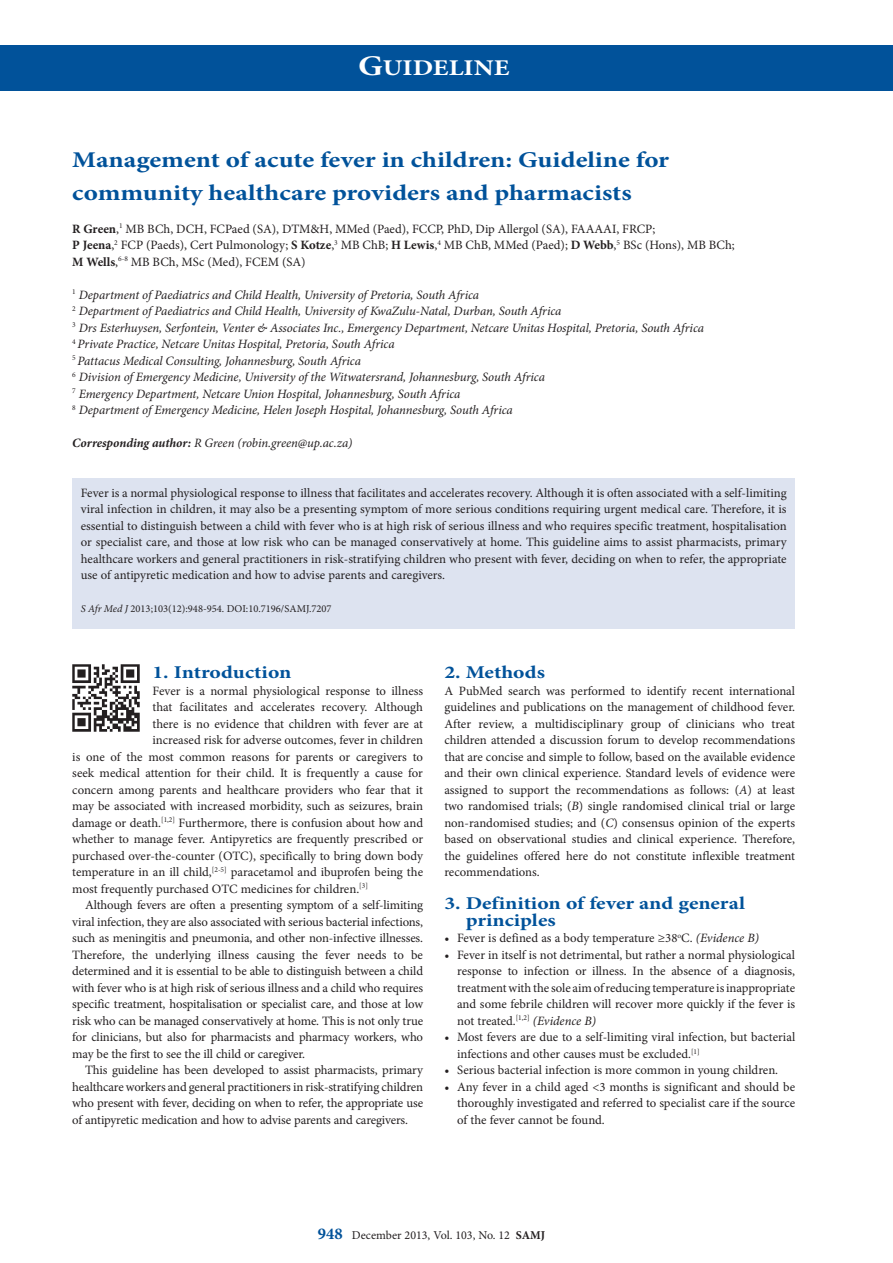
<style>
.page{position:relative;width:893px;height:1263px;background:#fff}
.page>*{position:absolute;margin:0;border:0;box-sizing:border-box;transform-origin:0 0}
.A_HEAD{font:700 22.5px/33px "Minion Pro";color:#01529a;scale:1.2 1}
.t1{font:700 22.5px "Minion Pro";color:#fff;scale:1.2 1}
.B_HEAD{font:700 18px/16.5px "Minion Pro";color:#01529a;scale:1.2 1}
.BODY_TEXT_1ST_PARAGR{font:12.75px/16.5px "Minion Pro";color:#231f20;text-align:justify}
.BODY_TEXT_INDENT{font:12.75px/16.5px "Minion Pro";letter-spacing:-.015em;color:#231f20;text-align:justify}
.AUTHORS_DETAILS{font:italic 12.75px "Minion Pro";letter-spacing:-.01em;color:#231f20}
.AUTHORS_NAME_UNDER_A{font:12.75px/16.5px "Minion Pro";color:#231f20}
.CORRESPONDING_AUTHOR{font:italic 12.75px "Minion Pro";letter-spacing:-.01em;color:#231f20}
.t2{font:12px "Minion Pro";color:#231f20}
.S_AFR_MED{font:10.5px "Minion Pro";color:#231f20}
.s1{font-size:28.5px}
.s2{font-weight:700}
.s3{font-style:italic}
.s4{font-weight:700;font-size:16.5px;color:#01529a}
</style>
<div class="page">
<div style="left:0;top:45px;width:893px;height:45px;background:#01529a"></div>
<div style="left:72px;top:479px;width:723px;height:150px;background:#dde3f0"></div>
<img style="left:72px;top:664px;width:67px;height:67px">
<h1 class="t1" style="left:358px;top:52px;width:128px"><span class="s1">G</span>UIDELINE</h1>
<h1 class="A_HEAD" style="left:72px;top:143px;width:499px">Management of acute fever in children: Guideline for community healthcare providers and pharmacists</h1>
<p class="AUTHORS_NAME_UNDER_A" style="left:72px;top:220px;width:664px"><span class="s2">R Green</span>,<sup>1</sup> MB BCh, DCH, FCPaed (SA), DTM&amp;H, MMed (Paed), FCCP, PhD, Dip Allergol (SA), FAAAAI, FRCP;<br><span class="s2">P Jeena</span>,<sup>2</sup> FCP (Paeds), Cert Pulmonology; <span class="s2">S Kotze</span>,<sup>3</sup> MB ChB; <span class="s2">H Lewis</span>,<sup>4</sup> MB ChB, MMed (Paed); <span class="s2">D Webb</span>,<sup>5</sup> BSc (Hons), MB BCh;<br><span class="s2">M Wells</span>,<sup>6-8</sup> MB BCh, MSc (Med), FCEM (SA)</p>
<p class="AUTHORS_DETAILS" style="left:72px;top:286px;width:408px"><sup>1</sup> Department of Paediatrics and Child Health, University of Pretoria, South Africa</p>
<p class="AUTHORS_DETAILS" style="left:72px;top:302px;width:491px"><sup>2</sup> Department of Paediatrics and Child Health, University of KwaZulu-Natal, Durban, South Africa</p>
<p class="AUTHORS_DETAILS" style="left:72px;top:319px;width:633px"><sup>3</sup> Drs Esterhuysen, Serfontein, Venter &amp; Associates Inc., Emergency Department, Netcare Unitas Hospital, Pretoria, South Africa</p>
<p class="AUTHORS_DETAILS" style="left:72px;top:335px;width:324px"><sup>4</sup> Private Practice, Netcare Unitas Hospital, Pretoria, South Africa</p>
<p class="AUTHORS_DETAILS" style="left:72px;top:352px;width:290px"><sup>5</sup> Pattacus Medical Consulting, Johannesburg, South Africa</p>
<p class="AUTHORS_DETAILS" style="left:72px;top:368px;width:474px"><sup>6</sup> Division of Emergency Medicine, University of the Witwatersrand, Johannesburg, South Africa</p>
<p class="AUTHORS_DETAILS" style="left:72px;top:385px;width:390px"><sup>7</sup> Emergency Department, Netcare Union Hospital, Johannesburg, South Africa</p>
<p class="AUTHORS_DETAILS" style="left:72px;top:401px;width:442px"><sup>8</sup> Department of Emergency Medicine, Helen Joseph Hospital, Johannesburg, South Africa</p>
<p class="CORRESPONDING_AUTHOR" style="left:72px;top:434px;width:282px"><span class="s2">Corresponding author:</span> R Green (robin.green@up.ac.za)</p>
<p class="BODY_TEXT_1ST_PARAGR" style="left:81px;top:484px;width:707px">Fever is a normal physiological response to illness that facilitates and accelerates recovery. Although it is often associated with a self-limiting viral infection in children, it may also be a presenting symptom of more serious conditions requiring urgent medical care. Therefore, it is essential to distinguish between a child with fever who is at high risk of serious illness and who requires specific treatment, hospitalisation or specialist care, and those at low risk who can be managed conservatively at home. This guideline aims to assist pharmacists, primary healthcare workers and general practitioners in risk-stratifying children who present with fever, deciding on when to refer, the appropriate use of antipyretic medication and how to advise parents and caregivers.</p>
<p class="S_AFR_MED" style="left:81px;top:602px;width:252px"><span class="s3">S Afr Med J</span> 2013;103(12):948-954. DOI:10.7196/SAMJ.7207</p>
<h2 class="B_HEAD" style="left:153px;top:664px;width:117px">1. Introduction</h2>
<p class="BODY_TEXT_1ST_PARAGR" style="left:153px;top:682px;width:272px">Fever is a normal physiological response to illness</p>
<p class="BODY_TEXT_1ST_PARAGR" style="left:153px;top:699px;width:272px">that facilitates and accelerates recovery. Although</p>
<p class="BODY_TEXT_1ST_PARAGR" style="left:153px;top:715px;width:272px">there is no evidence that children with fever are at</p>
<p class="BODY_TEXT_1ST_PARAGR" style="left:153px;top:732px;width:272px">increased risk for adverse outcomes, fever in children</p>
<p class="BODY_TEXT_1ST_PARAGR" style="left:72px;top:748px;width:352px">is one of the most common reasons for parents or caregivers to</p>
<p class="BODY_TEXT_1ST_PARAGR" style="left:72px;top:765px;width:352px">seek medical attention for their child. It is frequently a cause for</p>
<p class="BODY_TEXT_1ST_PARAGR" style="left:72px;top:781px;width:352px">concern among parents and healthcare providers who fear that it</p>
<p class="BODY_TEXT_1ST_PARAGR" style="left:72px;top:798px;width:352px">may be associated with increased morbidity, such as seizures, brain</p>
<p class="BODY_TEXT_1ST_PARAGR" style="left:72px;top:814px;width:352px">damage or death.<sup>[1,2]</sup> Furthermore, there is confusion about how and</p>
<p class="BODY_TEXT_1ST_PARAGR" style="left:72px;top:831px;width:352px">whether to manage fever. Antipyretics are frequently prescribed or</p>
<p class="BODY_TEXT_1ST_PARAGR" style="left:72px;top:847px;width:352px">purchased over-the-counter (OTC), specifically to bring down body</p>
<p class="BODY_TEXT_1ST_PARAGR" style="left:72px;top:864px;width:352px">temperature in an ill child,<sup>[2-5]</sup> paracetamol and ibuprofen being the</p>
<p class="BODY_TEXT_1ST_PARAGR" style="left:72px;top:880px;width:297px">most frequently purchased OTC medicines for children.<sup>[3]</sup></p>
<p class="BODY_TEXT_INDENT" style="left:72px;top:897px;width:352px;text-indent:13px">Although fevers are often a presenting symptom of a self-limiting viral infection, they are also associated with serious bacterial infections, such as meningitis and pneumonia, and other non-infective illnesses.<br>Therefore, the underlying illness causing the fever needs to be determined and it is essential to be able to distinguish between a child with fever who is at high risk of serious illness and a child who requires specific treatment, hospitalisation or specialist care, and those at low risk who can be managed conservatively at home. This is not only true for clinicians, but also for pharmacists and pharmacy workers, who may be the first to see the ill child or caregiver.</p>
<p class="BODY_TEXT_INDENT" style="left:72px;top:1062px;width:352px;text-indent:13px">This guideline has been developed to assist pharmacists, primary healthcare workers and general practitioners in risk-stratifying children who present with fever, deciding on when to refer, the appropriate use of antipyretic medication and how to advise parents and caregivers.</p>
<h2 class="B_HEAD" style="left:444px;top:664px;width:85px">2. Methods</h2>
<p class="BODY_TEXT_1ST_PARAGR" style="left:444px;top:682px;width:352px">A PubMed search was performed to identify recent international guidelines and publications on the management of childhood fever.<br>After review, a multidisciplinary group of clinicians who treat children attended a discussion forum to develop recommendations that are concise and simple to follow, based on the available evidence and their own clinical experience. Standard levels of evidence were assigned to support the recommendations as follows: (<span class="s3">A</span>) at least two randomised trials; (<span class="s3">B</span>) single randomised clinical trial or large non-randomised studies; and (<span class="s3">C</span>) consensus opinion of the experts based on observational studies and clinical experience. Therefore, the guidelines offered here do not constitute inflexible treatment recommendations.</p>
<h2 class="B_HEAD" style="left:466px;top:895px;width:234px;text-indent:-21px">3. Definition of fever and general principles</h2>
<p class="BODY_TEXT_1ST_PARAGR" style="left:444px;top:930px;width:316px">• Fever is defined as a body temperature ≥38<sup>o</sup>C. <span class="s3">(Evidence B)</span></p>
<p class="BODY_TEXT_1ST_PARAGR" style="left:457px;top:946px;width:340px;text-indent:-13px">• Fever in itself is not detrimental, but rather a normal physiological response to infection or illness. In the absence of a diagnosis, treatment with the sole aim of reducing temperature is inappropriate and some febrile children will recover more quickly if the fever is not treated.<sup>[1,2]</sup> <span class="s3">(Evidence B)</span></p>
<p class="BODY_TEXT_1ST_PARAGR" style="left:457px;top:1029px;width:340px;text-indent:-13px">• Most fevers are due to a self-limiting viral infection, but bacterial infections and other causes must be excluded.<sup>[1]</sup></p>
<p class="BODY_TEXT_1ST_PARAGR" style="left:444px;top:1062px;width:335px">• Serious bacterial infection is more common in young children.</p>
<p class="BODY_TEXT_1ST_PARAGR" style="left:457px;top:1078px;width:340px;text-indent:-13px">• Any fever in a child aged &lt;3 months is significant and should be thoroughly investigated and referred to specialist care if the source of the fever cannot be found.</p>
<p class="t2" style="left:318px;top:1227px;width:229px"><span class="s4">948</span> December 2013, Vol. 103, No. 12 <span class="s2">SAMJ</span></p>
</div>
